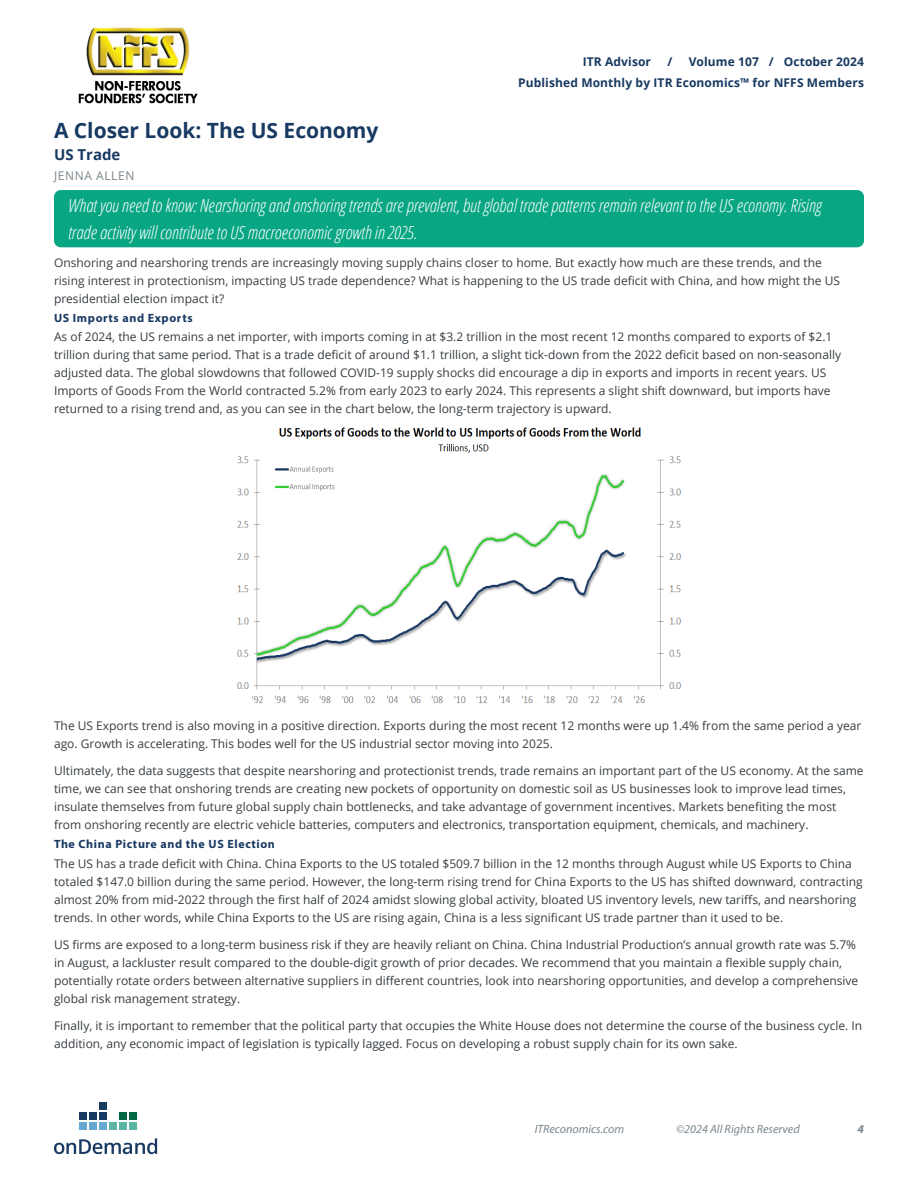
<style>
.page{position:relative;width:918px;height:1188px;background:#fff}
.page>*{position:absolute;margin:0;border:0;box-sizing:border-box;transform-origin:0 0}
.t1{font:700 21px "Open Sans";color:#183961}
.t2{font:italic 300 condensed 18px/27px "Open Sans";color:#fff}
.t3{font:700 15px "Open Sans";color:#183961}
.t4{font:12px/18px "Open Sans";color:#373d42}
.t5{font:700 12px/21px "Open Sans";letter-spacing:.01em;color:#183961;text-align:right}
.t6{font:700 12px "Myriad Pro";letter-spacing:.05em;color:#183961}
.t7{font:italic 12px "Myriad Pro";color:#7a868e}
.t8{font:12px "Open Sans";letter-spacing:.05em;color:#7a868e}
.t9{font:italic 700 12px "Myriad Pro";color:#7a868e}
</style>
<div class="page">
<svg style="left:54px;top:1138px;width:103px;height:16px"></svg>
<div style="left:109px;top:1122px;width:8px;height:8px;background:#5ab5a2"></div>
<div style="left:119px;top:1122px;width:8px;height:8px;background:#5ab5a2"></div>
<div style="left:129px;top:1122px;width:8px;height:8px;background:#5ab5a2"></div>
<div style="left:99px;top:1122px;width:8px;height:8px;background:#65a9d2"></div>
<div style="left:89px;top:1122px;width:8px;height:8px;background:#65a9d2"></div>
<div style="left:79px;top:1122px;width:8px;height:8px;background:#65a9d2"></div>
<div style="left:119px;top:1112px;width:8px;height:8px;background:#006742"></div>
<div style="left:99px;top:1112px;width:8px;height:8px;background:#183961"></div>
<div style="left:89px;top:1112px;width:8px;height:8px;background:#183961"></div>
<div style="left:79px;top:1112px;width:8px;height:8px;background:#183961"></div>
<div style="left:129px;top:1112px;width:8px;height:8px;background:#006742"></div>
<div style="left:99px;top:1102px;width:8px;height:8px;background:#183961"></div>
<img style="left:78px;top:27px;width:120px;height:77px">
<div style="left:54px;top:190px;width:810px;height:57px;background:#09a684;border-radius:7px"></div>
<img style="left:237px;top:427px;width:444px;height:277px">
<p class="t5" style="left:518px;top:51px;width:347px">Volume 107 / October 2024<br>Published Monthly by ITR Economics™ for NFFS Members</p>
<p class="t5" style="left:583px;top:51px;width:70px">ITR Advisor</p>
<p class="t5" style="left:667px;top:51px;width:6px">/</p>
<h1 class="t1" style="left:54px;top:115px;width:326px">A Closer Look: The US Economy</h1>
<p class="t8" style="left:54px;top:167px;width:82px">JENNA ALLEN</p>
<h2 class="t2" style="left:68px;top:191px;width:755px">What you need to know: Nearshoring and onshoring trends are prevalent, but global trade patterns remain relevant to the US economy. Rising trade activity will contribute to US macroeconomic growth in 2025.</h2>
<p class="t3" style="left:54px;top:144px;width:68px">US Trade</p>
<p class="t4" style="left:54px;top:253px;width:788px">Onshoring and nearshoring trends are increasingly moving supply chains closer to home. But exactly how much are these trends, and the rising interest in protectionism, impacting US trade dependence? What is happening to the US trade deficit with China, and how might the US presidential election impact it?</p>
<p class="t4" style="left:54px;top:327px;width:789px">As of 2024, the US remains a net importer, with imports coming in at $3.2 trillion in the most recent 12 months compared to exports of $2.1 trillion during that same period. That is a trade deficit of around $1.1 trillion, a slight tick-down from the 2022 deficit based on non-seasonally adjusted data. The global slowdowns that followed COVID-19 supply shocks did encourage a dip in exports and imports in recent years. US Imports of Goods From the World contracted 5.2% from early 2023 to early 2024. This represents a slight shift downward, but imports have returned to a rising trend and, as you can see in the chart below, the long-term trajectory is upward.</p>
<p class="t6" style="left:54px;top:310px;width:140px">US Imports and Exports</p>
<p class="t4" style="left:54px;top:716px;width:809px">The US Exports trend is also moving in a positive direction. Exports during the most recent 12 months were up 1.4% from the same period a year ago. Growth is accelerating. This bodes well for the US industrial sector moving into 2025.</p>
<p class="t4" style="left:54px;top:761px;width:811px">Ultimately, the data suggests that despite nearshoring and protectionist trends, trade remains an important part of the US economy. At the same time, we can see that onshoring trends are creating new pockets of opportunity on domestic soil as US businesses look to improve lead times, insulate themselves from future global supply chain bottlenecks, and take advantage of government incentives. Markets benefiting the most from onshoring recently are electric vehicle batteries, computers and electronics, transportation equipment, chemicals, and machinery.</p>
<p class="t6" style="left:54px;top:836px;width:222px">The China Picture and the US Election</p>
<p class="t4" style="left:54px;top:854px;width:810px">The US has a trade deficit with China. China Exports to the US totaled $509.7 billion in the 12 months through August while US Exports to China totaled $147.0 billion during the same period. However, the long-term rising trend for China Exports to the US has shifted downward, contracting almost 20% from mid-2022 through the first half of 2024 amidst slowing global activity, bloated US inventory levels, new tariffs, and nearshoring trends. In other words, while China Exports to the US are rising again, China is a less significant US trade partner than it used to be.</p>
<p class="t4" style="left:54px;top:935px;width:806px">US firms are exposed to a long-term business risk if they are heavily reliant on China. China Industrial Production’s annual growth rate was 5.7% in August, a lackluster result compared to the double-digit growth of prior decades. We recommend that you maintain a flexible supply chain, potentially rotate orders between alternative suppliers in different countries, look into nearshoring opportunities, and develop a comprehensive global risk management strategy.</p>
<p class="t4" style="left:54px;top:1016px;width:810px">Finally, it is important to remember that the political party that occupies the White House does not determine the course of the business cycle. In addition, any economic impact of legislation is typically lagged. Focus on developing a robust supply chain for its own sake.</p>
<p class="t7" style="left:535px;top:1121px;width:91px">ITReconomics.com</p>
<p class="t7" style="left:676px;top:1121px;width:125px">©2024 All Rights Reserved</p>
<p class="t9" style="left:858px;top:1121px;width:8px">4</p>
</div>
